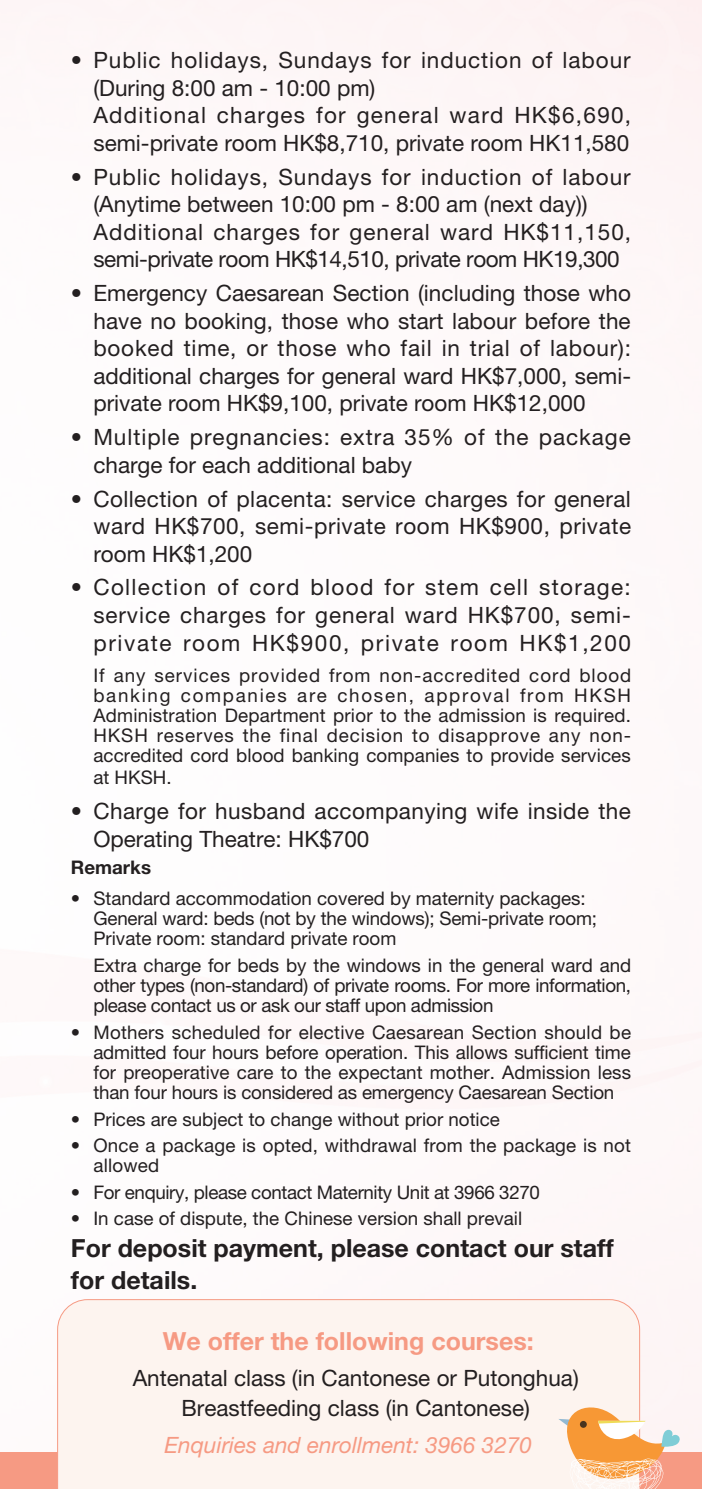
<style>
.page{position:relative;width:702px;height:1489px;background:#fff}
.page>*{position:absolute;margin:0;border:0;box-sizing:border-box;transform-origin:0 0}
.eng_-_body_-_S_H_before_text{font:700 25px/32.5px "Helvetica Neue LT Std";color:#231f20}
.eng_-_body_-_S_H_before_text-2{font:700 25px "Helvetica Neue LT Std";color:#f69a83}
.eng_-_body_-_text__bullet{font:22.5px/27.5px "Helvetica Neue LT Std";letter-spacing:.02em;color:#231f20}
.eng_-_body_-_text__bullet-2{font:22.5px/27.5px "Helvetica Neue LT Std";letter-spacing:.04em;color:#231f20}
.eng_-_body_-_text__bullet-3{font:22.5px/30px "Helvetica Neue LT Std";color:#231f20;text-align:center}
.eng_-_body_-_text{font:italic 22.5px "Helvetica Neue LT Std";color:#f69a83}
.eng_-_body_-_text__bullet-4{font:18.75px/20px "Helvetica Neue LT Std";color:#231f20;text-align:justify}
.eng_-_body_-_text__bullet-5{font:18.75px "Helvetica Neue LT Std";letter-spacing:-.02em;color:#231f20}
.eng_-_body_-_S_H_before_text-3{font:700 18.75px "Helvetica Neue LT Std";color:#231f20}
</style>
<div class="page">
<div style="left:0;top:1451px;width:702px;height:37px;background:#f69a83"></div>
<div style="left:57px;top:1299px;width:583px;height:189px;background:#fdf4ef"></div>
<svg style="left:558px;top:1398px;width:125px;height:90px"></svg>
<p class="eng_-_body_-_text__bullet-2" style="left:93px;top:46px;width:538px;text-indent:-22px">• Public holidays, Sundays for induction of labour (During 8:00 am - 10:00 pm)</p>
<p class="eng_-_body_-_text__bullet" style="left:93px;top:101px;width:539px">Additional charges for general ward HK$6,690, semi-private room HK$8,710, private room HK11,580</p>
<p class="eng_-_body_-_text__bullet-2" style="left:93px;top:163px;width:538px;text-indent:-22px">• Public holidays, Sundays for induction of labour (Anytime between 10:00 pm - 8:00 am (next day))</p>
<p class="eng_-_body_-_text__bullet" style="left:93px;top:218px;width:539px">Additional charges for general ward HK$11,150, semi-private room HK$14,510, private room HK19,300</p>
<p class="eng_-_body_-_text__bullet" style="left:93px;top:279px;width:539px;text-align:justify;text-indent:-22px">• Emergency Caesarean Section (including those who have no booking, those who start labour before the booked time, or those who fail in trial of labour): additional charges for general ward HK$7,000, semi&shy;private room HK$9,100, private room HK$12,000</p>
<p class="eng_-_body_-_text__bullet-2" style="left:93px;top:423px;width:539px;text-indent:-22px">• Multiple pregnancies: extra 35% of the package charge for each additional baby</p>
<p class="eng_-_body_-_text__bullet" style="left:93px;top:484px;width:539px;text-align:justify;text-indent:-22px">• Collection of placenta: service charges for general ward HK$700, semi-private room HK$900, private room HK$1,200</p>
<p class="eng_-_body_-_text__bullet" style="left:93px;top:573px;width:539px;text-align:justify;text-indent:-22px">• Collection of cord blood for stem cell storage: service charges for general ward HK$700, semi&shy;private room HK$900, private room HK$1,200</p>
<p class="eng_-_body_-_text__bullet-4" style="left:93px;top:665px;width:539px">If any services provided from non-accredited cord blood banking companies are chosen, approval from HKSH Administration Department prior to the admission is required.<br>HKSH reserves the final decision to disapprove any non&shy;accredited cord blood banking companies to provide services</p>
<p class="eng_-_body_-_text__bullet-4" style="left:93px;top:767px;width:80px">at HKSH.</p>
<p class="eng_-_body_-_text__bullet" style="left:93px;top:797px;width:539px;text-indent:-22px">• Charge for husband accompanying wife inside the<br>Operating Theatre: HK$700</p>
<p class="eng_-_body_-_S_H_before_text-3" style="left:71px;top:855px;width:82px">Remarks</p>
<p class="eng_-_body_-_text__bullet-4" style="left:71px;top:888px;width:516px">• Standard accommodation covered by maternity packages:</p>
<p class="eng_-_body_-_text__bullet-4" style="left:93px;top:908px;width:505px">General ward: beds (not by the windows); Semi-private room;</p>
<p class="eng_-_body_-_text__bullet-4" style="left:93px;top:928px;width:304px">Private room: standard private room</p>
<p class="eng_-_body_-_text__bullet-4" style="left:93px;top:955px;width:539px">Extra charge for beds by the windows in the general ward and other types (non-standard) of private rooms. For more information, please contact us or ask our staff upon admission</p>
<p class="eng_-_body_-_text__bullet-4" style="left:93px;top:1022px;width:539px;text-indent:-22px">• Mothers scheduled for elective Caesarean Section should be admitted four hours before operation. This allows sufficient time for preoperative care to the expectant mother. Admission less than four hours is considered as emergency Caesarean Section</p>
<p class="eng_-_body_-_text__bullet-4" style="left:71px;top:1108px;width:430px">• Prices are subject to change without prior notice</p>
<p class="eng_-_body_-_text__bullet-4" style="left:93px;top:1135px;width:539px;text-indent:-22px">• Once a package is opted, withdrawal from the package is not allowed</p>
<p class="eng_-_body_-_text__bullet-5" style="left:71px;top:1180px;width:470px">• For enquiry, please contact Maternity Unit at 3966 3270</p>
<p class="eng_-_body_-_text__bullet-4" style="left:71px;top:1207px;width:453px">• In case of dispute, the Chinese version shall prevail</p>
<p class="eng_-_body_-_S_H_before_text" style="left:71px;top:1231px;width:544px">For deposit payment, please contact our staff for details.</p>
<p class="eng_-_body_-_S_H_before_text-2" style="left:163px;top:1324px;width:372px">We offer the following courses:</p>
<p class="eng_-_body_-_text__bullet-3" style="left:133px;top:1362px;width:447px">Antenatal class (in Cantonese or Putonghua)<br>Breastfeeding class (in Cantonese)</p>
<p class="eng_-_body_-_text" style="left:164px;top:1431px;width:369px">Enquiries and enrollment: 3966 3270</p>
</div>
